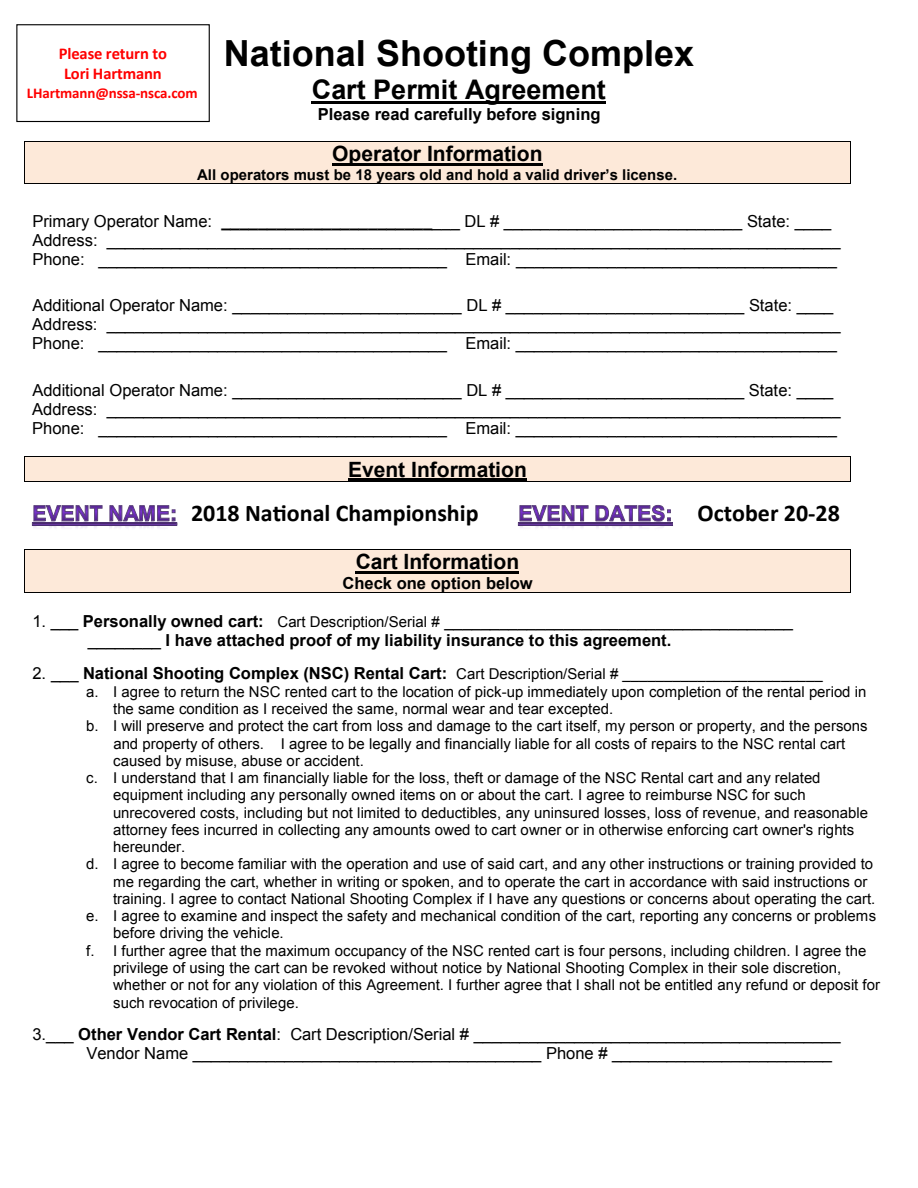
<style>
.page{position:relative;width:918px;height:1188px;background:#fff}
.page>*{position:absolute;margin:0;border:0;box-sizing:border-box;transform-origin:0 0}
.t1{font:700 36px "Arial";color:#000}
.t2{font:700 27px "Arial";color:#000}
.t3{font:700 24px "Calibri";color:#000}
.t4{font:700 21px "Arial";color:#000}
.t5{font:16.5px/19px "Arial";color:#000}
.t6{font:700 16.5px/18.9px "Arial";color:#000}
.t7{font:700 16.5px/19.8px "Calibri";letter-spacing:-.01em;color:#f00;text-align:center}
.t8{font:15px "Arial";color:#000}
.t9{font:700 15px "Arial";color:#000}
.t10{font:700 15px "Calibri";letter-spacing:-.005em;color:#f00}
.s1{font-weight:700}
.s2{font-weight:400}
.s3{font-weight:400;font-size:15px}
.s4{font-size:16.5px}
.s5{font-weight:700;font-size:16.5px}
</style>
<div class="page">
<hr style="left:312px;top:102px;width:294px;height:2px;background:#000">
<div style="left:32px;top:142px;width:810px;height:24px;background:#fde9d9"></div>
<hr style="left:332px;top:163px;width:210px;height:3px;background:#000">
<div style="left:32px;top:166px;width:810px;height:17px;background:#fde9d9"></div>
<hr style="left:25px;top:141px;width:825px;height:1px;background:#000">
<hr style="left:24px;top:142px;width:1px;height:41px;background:#000">
<hr style="left:25px;top:183px;width:825px;height:1px;background:#000">
<hr style="left:850px;top:142px;width:1px;height:41px;background:#000">
<div style="left:32px;top:457px;width:810px;height:24px;background:#fde9d9"></div>
<hr style="left:348px;top:479px;width:179px;height:2px;background:#000">
<hr style="left:25px;top:456px;width:825px;height:1px;background:#000">
<svg style="left:24px;top:456px;width:1px;height:26px"></svg>
<hr style="left:25px;top:482px;width:825px;height:1px;background:#000">
<svg style="left:850px;top:456px;width:1px;height:26px"></svg>
<img style="left:31px;top:521px;width:642px;height:5px">
<svg style="left:33px;top:505px;width:143px;height:16px"></svg>
<svg style="left:519px;top:505px;width:70px;height:16px"></svg>
<svg style="left:595px;top:505px;width:76px;height:17px"></svg>
<img style="left:32px;top:525px;width:146px;height:3px">
<div style="left:32px;top:523px;width:145px;height:2px;border:1px solid #5b427a"></div>
<img style="left:518px;top:525px;width:155px;height:3px">
<div style="left:518px;top:523px;width:155px;height:2px;border:1px solid #5b427a"></div>
<div style="left:32px;top:550px;width:810px;height:24px;background:#fde9d9"></div>
<hr style="left:356px;top:571px;width:163px;height:2px;background:#000">
<div style="left:32px;top:574px;width:810px;height:19px;background:#fde9d9"></div>
<hr style="left:25px;top:549px;width:825px;height:1px;background:#000">
<hr style="left:24px;top:550px;width:1px;height:43px;background:#000">
<hr style="left:25px;top:593px;width:825px;height:1px;background:#000">
<hr style="left:850px;top:550px;width:1px;height:43px;background:#000">
<div style="left:16px;top:24px;width:194px;height:98px;background:#fff;border:1px solid #000"></div>
<h1 class="t1" style="left:224px;top:29px;width:472px">National Shooting Complex</h1>
<h2 class="t2" style="left:312px;top:71px;width:295px">Cart Permit Agreement</h2>
<p class="t6" style="left:318px;top:105px;width:284px">Please read carefully before signing</p>
<h3 class="t4" style="left:332px;top:140px;width:212px">Operator Information</h3>
<p class="t9" style="left:197px;top:164px;width:481px">All operators must be 18 years old and hold a valid driver’s license.</p>
<p class="t5" style="left:32px;top:211px;width:810px">Primary Operator Name: <span class="s1">_______________________</span>___ DL # __________________________ State: ____<br>Address: ________________________________________________________________________________<br>Phone: ______________________________________ Email: ___________________________________</p>
<p class="t5" style="left:32px;top:296px;width:810px">Additional Operator Name: _________________________ DL # __________________________ State: ____<br>Address: ________________________________________________________________________________<br>Phone: ______________________________________ Email: ___________________________________</p>
<p class="t5" style="left:32px;top:381px;width:810px">Additional Operator Name: _________________________ DL # __________________________ State: ____<br>Address: ________________________________________________________________________________<br>Phone: ______________________________________ Email: ___________________________________</p>
<h3 class="t4" style="left:348px;top:455px;width:180px">Event Information</h3>
<p class="t7" style="left:59px;top:43px;width:110px">Please return to<br>Lori Hartmann</p>
<p class="t10" style="left:27px;top:84px;width:172px">LHartmann@nssa-nsca.com</p>
<h3 class="t3" style="left:191px;top:497px;width:289px">2018 National Championship</h3>
<h3 class="t3" style="left:698px;top:497px;width:144px">October 20-28</h3>
<h3 class="t4" style="left:356px;top:548px;width:165px">Cart Information</h3>
<p class="t6" style="left:343px;top:574px;width:192px">Check one option below</p>
<p class="t6" style="left:88px;top:613px;width:707px;text-indent:-55px"><span class="s2">1. ___</span> Personally owned cart: <span class="s3">Cart Description/Serial #</span> <span class="s2">______________________________________ ________</span> I have attached proof of my liability insurance to this agreement.</p>
<p class="t8" style="left:32px;top:664px;width:792px"><span class="s4">2. ___</span> <span class="s5">National Shooting Complex (NSC) Rental Cart:</span> Cart Description/Serial # ________________________</p>
<p class="t8" style="left:86px;top:682px;width:782px">a. I agree to return the NSC rented cart to the location of pick-up immediately upon completion of the rental period in</p>
<p class="t8" style="left:113px;top:699px;width:502px">the same condition as I received the same, normal wear and tear excepted.</p>
<p class="t8" style="left:86px;top:716px;width:783px">b. I will preserve and protect the cart from loss and damage to the cart itself, my person or property, and the persons</p>
<p class="t8" style="left:113px;top:734px;width:733px">and property of others. I agree to be legally and financially liable for all costs of repairs to the NSC rental cart</p>
<p class="t8" style="left:113px;top:751px;width:252px">caused by misuse, abuse or accident.</p>
<p class="t8" style="left:86px;top:768px;width:736px">c. I understand that I am financially liable for the loss, theft or damage of the NSC Rental cart and any related</p>
<p class="t8" style="left:113px;top:785px;width:694px">equipment including any personally owned items on or about the cart. I agree to reimburse NSC for such</p>
<p class="t8" style="left:113px;top:803px;width:757px">unrecovered costs, including but not limited to deductibles, any uninsured losses, loss of revenue, and reasonable</p>
<p class="t8" style="left:113px;top:820px;width:742px">attorney fees incurred in collecting any amounts owed to cart owner or in otherwise enforcing cart owner's rights</p>
<p class="t8" style="left:113px;top:837px;width:74px">hereunder.</p>
<p class="t8" style="left:86px;top:854px;width:789px">d. I agree to become familiar with the operation and use of said cart, and any other instructions or training provided to</p>
<p class="t8" style="left:113px;top:872px;width:756px">me regarding the cart, whether in writing or spoken, and to operate the cart in accordance with said instructions or</p>
<p class="t8" style="left:113px;top:889px;width:764px">training. I agree to contact National Shooting Complex if I have any questions or concerns about operating the cart.</p>
<p class="t8" style="left:86px;top:906px;width:791px">e. I agree to examine and inspect the safety and mechanical condition of the cart, reporting any concerns or problems</p>
<p class="t8" style="left:113px;top:923px;width:172px">before driving the vehicle.</p>
<p class="t8" style="left:86px;top:941px;width:782px">f. I further agree that the maximum occupancy of the NSC rented cart is four persons, including children. I agree the</p>
<p class="t8" style="left:113px;top:958px;width:730px">privilege of using the cart can be revoked without notice by National Shooting Complex in their sole discretion,</p>
<p class="t8" style="left:113px;top:975px;width:769px">whether or not for any violation of this Agreement. I further agree that I shall not be entitled any refund or deposit for</p>
<p class="t8" style="left:113px;top:992px;width:187px">such revocation of privilege.</p>
<p class="t5" style="left:86px;top:1024px;width:756px;text-indent:-54px">3.___ <span class="s1">Other Vendor Cart Rental</span>: Cart Description/Serial # ________________________________________<br>Vendor Name ______________________________________ Phone # ________________________</p>
</div>
